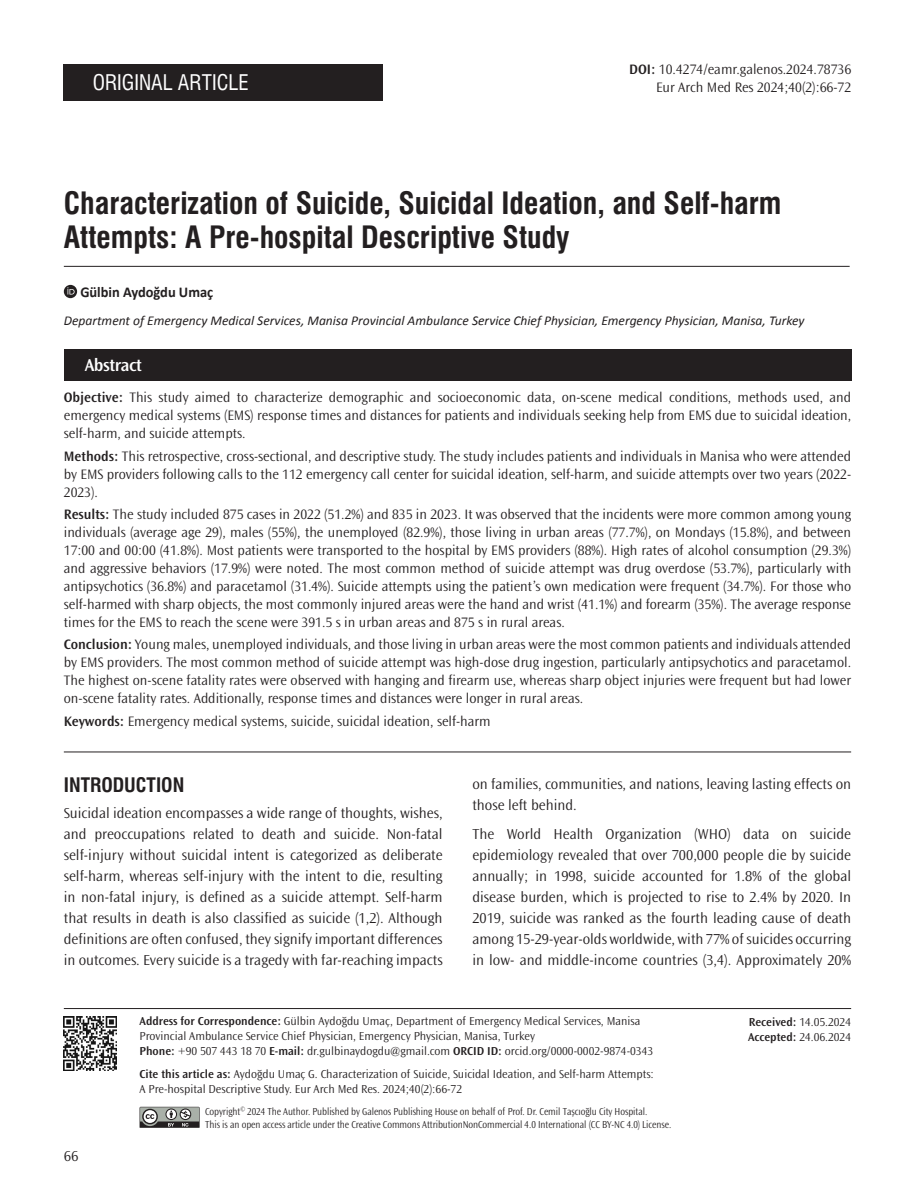
<style>
.page{position:relative;width:915px;height:1191px;background:#fff}
.page>*{position:absolute;margin:0;border:0;box-sizing:border-box;transform-origin:0 0}
.BASLIK{font:30px/34.5px "Swiss Condensed Bold Tr";color:#231f20}
.t1{font:21px "Swiss Condensed Tr";color:#fff}
.ARA_BASLIK{font:19.5px "Swiss Condensed Bold Tr";color:#231f20}
.ABSTRACT_YAZI{font:600 18px "Ocean Sans Std";letter-spacing:-.025em;color:#fff}
.YAZI{font:300 15px/21px "Ocean Sans Std";color:#231f20;text-align:justify}
.YAZARLAR{font:700 15px "Calibri";color:#231f20;scale:.96 1}
.OZET{font:300 14.25px/18px "Ocean Sans Std";color:#231f20;text-align:justify}
.SAYFA_NO{font:300 14.25px "Ocean Sans Std";color:#231f20}
.KURUM{font:italic 13.5px "Calibri";color:#231f20}
.YAZI-2{font:300 12px/15px "Ocean Sans Std";color:#231f20}
.CİTE_AS{font:300 12px/15px "Ocean Sans Std";color:#231f20}
.t2{font:300 10.5px/13.5px "Ocean Sans Std";letter-spacing:-.005em;color:#231f20;scale:.9 1}
.s1{font-weight:600}
</style>
<div class="page">
<div style="left:64px;top:64px;width:319px;height:37px;background:#231f20"></div>
<svg style="left:139px;top:1106px;width:60px;height:21px"></svg>
<svg style="left:64px;top:285px;width:13px;height:13px"></svg>
<svg style="left:67px;top:287px;width:8px;height:7px"></svg>
<hr style="left:64px;top:266px;width:785px;height:1px;background:#231f20">
<hr style="left:64px;top:751px;width:786px;height:1px;background:#231f20">
<div style="left:64px;top:349px;width:786px;height:31px;background:#231f20"></div>
<hr style="left:64px;top:1008px;width:786px;height:1px;background:#231f20">
<img style="left:63px;top:1017px;width:53px;height:53px">
<h2 class="t1" style="left:93px;top:70px;width:158px">ORIGINAL ARTICLE</h2>
<p class="OZET" style="left:629px;top:61px;width:223px"><span class="s1">DOI:</span> 10.4274/eamr.galenos.2024.78736</p>
<p class="SAYFA_NO" style="left:655px;top:80px;width:196px">Eur Arch Med Res 2024;40(2):66-72</p>
<p class="BASLIK" style="left:64px;top:186px;width:719px">Characterization of Suicide, Suicidal Ideation, and Self-harm<br>Attempts: A Pre-hospital Descriptive Study</p>
<p class="YAZARLAR" style="left:80px;top:281px;width:140px">Gülbin Aydoğdu Umaç</p>
<p class="KURUM" style="left:64px;top:311px;width:742px">Department of Emergency Medical Services, Manisa Provincial Ambulance Service Chief Physician, Emergency Physician, Manisa, Turkey</p>
<p class="ABSTRACT_YAZI" style="left:85px;top:355px;width:59px">Abstract</p>
<p class="OZET" style="left:64px;top:389px;width:788px"><span class="s1">Objective:</span> This study aimed to characterize demographic and socioeconomic data, on-scene medical conditions, methods used, and emergency medical systems (EMS) response times and distances for patients and individuals seeking help from EMS due to suicidal ideation, self-harm, and suicide attempts.</p>
<p class="OZET" style="left:64px;top:447px;width:788px"><span class="s1">Methods:</span> This retrospective, cross-sectional, and descriptive study. The study includes patients and individuals in Manisa who were attended by EMS providers following calls to the 112 emergency call center for suicidal ideation, self-harm, and suicide attempts over two years (2022- 2023).</p>
<p class="OZET" style="left:64px;top:505px;width:788px"><span class="s1">Results:</span> The study included 875 cases in 2022 (51.2%) and 835 in 2023. It was observed that the incidents were more common among young individuals (average age 29), males (55%), the unemployed (82.9%), those living in urban areas (77.7%), on Mondays (15.8%), and between 17:00 and 00:00 (41.8%). Most patients were transported to the hospital by EMS providers (88%). High rates of alcohol consumption (29.3%) and aggressive behaviors (17.9%) were noted. The most common method of suicide attempt was drug overdose (53.7%), particularly with antipsychotics (36.8%) and paracetamol (31.4%). Suicide attempts using the patient’s own medication were frequent (34.7%). For those who self-harmed with sharp objects, the most commonly injured areas were the hand and wrist (41.1%) and forearm (35%). The average response times for the EMS to reach the scene were 391.5 s in urban areas and 875 s in rural areas.</p>
<p class="OZET" style="left:64px;top:636px;width:788px"><span class="s1">Conclusion:</span> Young males, unemployed individuals, and those living in urban areas were the most common patients and individuals attended by EMS providers. The most common method of suicide attempt was high-dose drug ingestion, particularly antipsychotics and paracetamol.<br>The highest on-scene fatality rates were observed with hanging and firearm use, whereas sharp object injuries were frequent but had lower on-scene fatality rates. Additionally, response times and distances were longer in rural areas.</p>
<p class="OZET" style="left:64px;top:712px;width:428px"><span class="s1">Keywords:</span> Emergency medical systems, suicide, suicidal ideation, self-harm</p>
<p class="ARA_BASLIK" style="left:64px;top:773px;width:122px">INTRODUCTION</p>
<p class="YAZI" style="left:64px;top:802px;width:380px">Suicidal ideation encompasses a wide range of thoughts, wishes, and preoccupations related to death and suicide. Non-fatal self-injury without suicidal intent is categorized as deliberate self-harm, whereas self-injury with the intent to die, resulting in non-fatal injury, is defined as a suicide attempt. Self-harm that results in death is also classified as suicide (1,2). Although definitions are often confused, they signify important differences in outcomes. Every suicide is a tragedy with far-reaching impacts</p>
<p class="YAZI" style="left:472px;top:773px;width:380px">on families, communities, and nations, leaving lasting effects on those left behind.</p>
<p class="YAZI" style="left:472px;top:824px;width:380px">The World Health Organization (WHO) data on suicide epidemiology revealed that over 700,000 people die by suicide annually; in 1998, suicide accounted for 1.8% of the global disease burden, which is projected to rise to 2.4% by 2020. In 2019, suicide was ranked as the fourth leading cause of death among 15-29-year-olds worldwide, with 77% of suicides occurring in low- and middle-income countries (3,4). Approximately 20%</p>
<p class="YAZI" style="left:64px;top:1146px;width:16px">66</p>
<p class="YAZI-2" style="left:139px;top:1014px;width:502px"><span class="s1">Address for Correspondence:</span> Gülbin Aydoğdu Umaç, Department of Emergency Medical Services, Manisa<br>Provincial Ambulance Service Chief Physician, Emergency Physician, Manisa, Turkey</p>
<p class="YAZI-2" style="left:139px;top:1044px;width:515px"><span class="s1">Phone:</span> +90 507 443 18 70 <span class="s1">E-mail:</span> dr.gulbinaydogdu@gmail.com <span class="s1">ORCID ID:</span> orcid.org/0000-0002-9874-0343</p>
<p class="CİTE_AS" style="left:139px;top:1066px;width:515px"><span class="s1">Cite this article as:</span> Aydoğdu Umaç G. Characterization of Suicide, Suicidal Ideation, and Self-harm Attempts:<br>A Pre-hospital Descriptive Study. Eur Arch Med Res. 2024;40(2):66-72</p>
<p class="t2" style="left:205px;top:1104px;width:519px">Copyright<sup>©</sup> 2024 The Author. Published by Galenos Publishing House on behalf of Prof. Dr. Cemil Taşcıoğlu City Hospital.<br>This is an open access article under the Creative Commons AttributionNonCommercial 4.0 International (CC BY-NC 4.0) License.</p>
<p class="YAZI-2" style="left:748px;top:1014px;width:104px"><span class="s1">Received:</span> 14.05.2024</p>
<p class="YAZI-2" style="left:747px;top:1029px;width:105px"><span class="s1">Accepted:</span> 24.06.2024</p>
</div>
